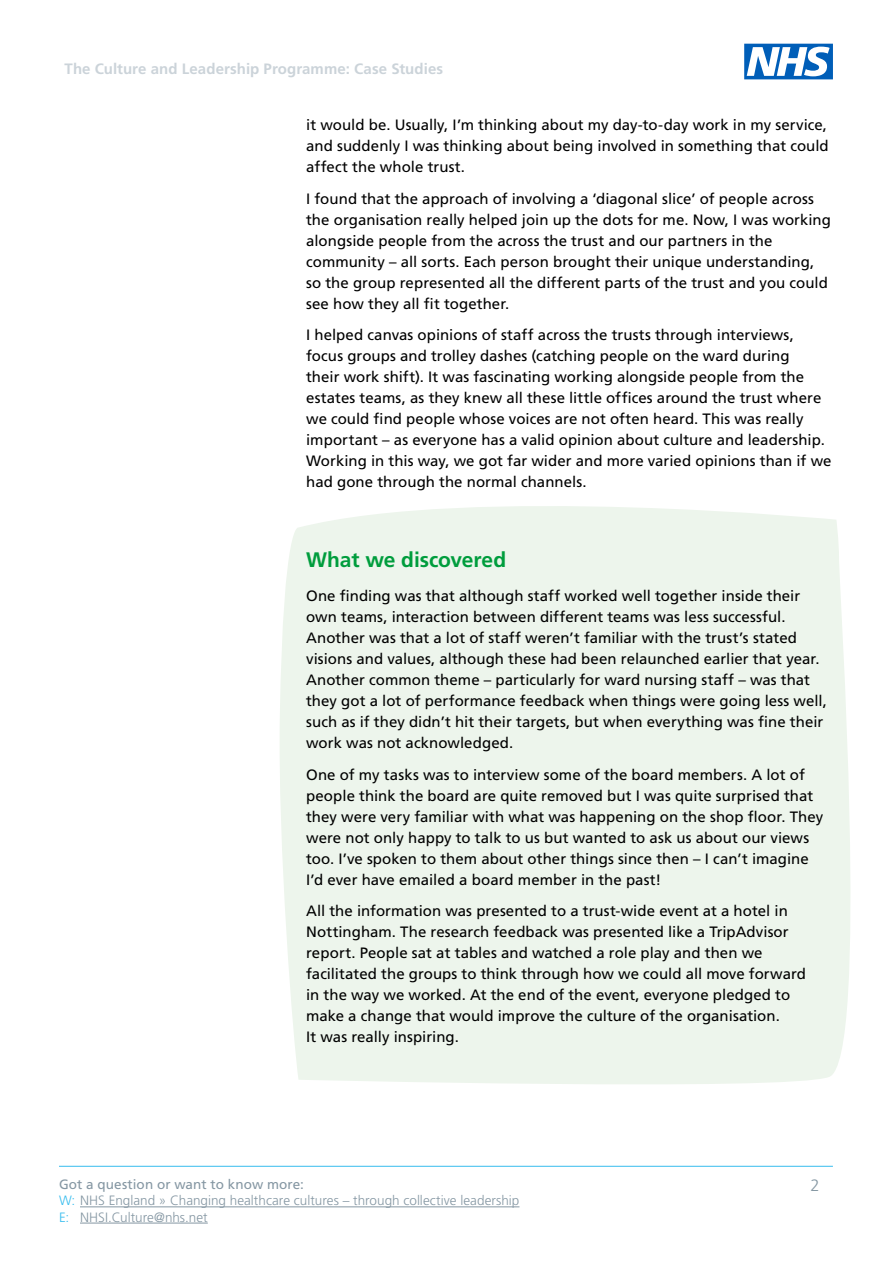
<style>
.page{position:relative;width:893px;height:1263px;background:#fff}
.page>*{position:absolute;margin:0;border:0;box-sizing:border-box;transform-origin:0 0}
.t1{font:700 21px "Frutiger LT Std";letter-spacing:-.005em;color:#009d3d}
.t2{font:300 16.5px "Frutiger LT Std";color:#8597a3}
.t3{font:15px/21px "Frutiger LT Std";letter-spacing:.005em;color:#000}
.t4{font:700 15px "Frutiger LT Std";letter-spacing:.005em;color:#cbd3d9}
.t5{font:300 13.5px/16.2px "Frutiger LT Std";color:#8597a3}
.s1{font-weight:400}
.s2{color:#36bcee}
</style>
<div class="page">
<hr style="left:59px;top:1166px;width:774px;height:1px;background:#36bcee">
<svg style="left:744px;top:44px;width:89px;height:35px"></svg>
<hr style="left:80px;top:1206px;width:439px;height:1px;background:#8597a3">
<hr style="left:80px;top:1223px;width:128px;height:1px;background:#8597a3">
<div style="left:280px;top:506px;width:570px;height:578px;background:#edf5ec"></div>
<p class="t4" style="left:65px;top:60px;width:380px">The Culture and Leadership Programme: Case Studies</p>
<p class="t3" style="left:306px;top:115px;width:524px;text-align:justify">it would be. Usually, I’m thinking about my day-to-day work in my service, and suddenly I was thinking about being involved in something that could affect the whole trust.</p>
<p class="t3" style="left:306px;top:188px;width:526px">I found that the approach of involving a ‘diagonal slice’ of people across the organisation really helped join up the dots for me. Now, I was working alongside people from the across the trust and our partners in the community – all sorts. Each person brought their unique understanding, so the group represented all the different parts of the trust and you could see how they all fit together.</p>
<p class="t3" style="left:306px;top:325px;width:527px">I helped canvas opinions of staff across the trusts through interviews, focus groups and trolley dashes (catching people on the ward during<br>their work shift). It was fascinating working alongside people from the estates teams, as they knew all these little offices around the trust where we could find people whose voices are not often heard. This was really important – as everyone has a valid opinion about culture and leadership.<br>Working in this way, we got far wider and more varied opinions than if we had gone through the normal channels.</p>
<h1 class="t1" style="left:306px;top:548px;width:202px">What we discovered</h1>
<p class="t3" style="left:306px;top:585px;width:522px">One finding was that although staff worked well together inside their own teams, interaction between different teams was less successful.<br>Another was that a lot of staff weren’t familiar with the trust’s stated visions and values, although these had been relaunched earlier that year.<br>Another common theme – particularly for ward nursing staff – was that they got a lot of performance feedback when things were going less well, such as if they didn’t hit their targets, but when everything was fine their work was not acknowledged.</p>
<p class="t3" style="left:306px;top:764px;width:519px">One of my tasks was to interview some of the board members. A lot of people think the board are quite removed but I was quite surprised that they were very familiar with what was happening on the shop floor. They were not only happy to talk to us but wanted to ask us about our views too. I’ve spoken to them about other things since then – I can’t imagine I’d ever have emailed a board member in the past!</p>
<p class="t3" style="left:306px;top:900px;width:501px">All the information was presented to a trust-wide event at a hotel in Nottingham. The research feedback was presented like a TripAdvisor report. People sat at tables and watched a role play and then we facilitated the groups to think through how we could all move forward in the way we worked. At the end of the event, everyone pledged to make a change that would improve the culture of the organisation.<br>It was really inspiring.</p>
<p class="t5" style="left:59px;top:1176px;width:462px"><span class="s1">Got a question or want to know more:<br></span><span class="s2">W:</span> NHS England » Changing healthcare cultures – through collective leadership<br><span class="s2">E:</span> NHSI.Culture@nhs.net</p>
<p class="t2" style="left:810px;top:1176px;width:11px">2</p>
</div>
